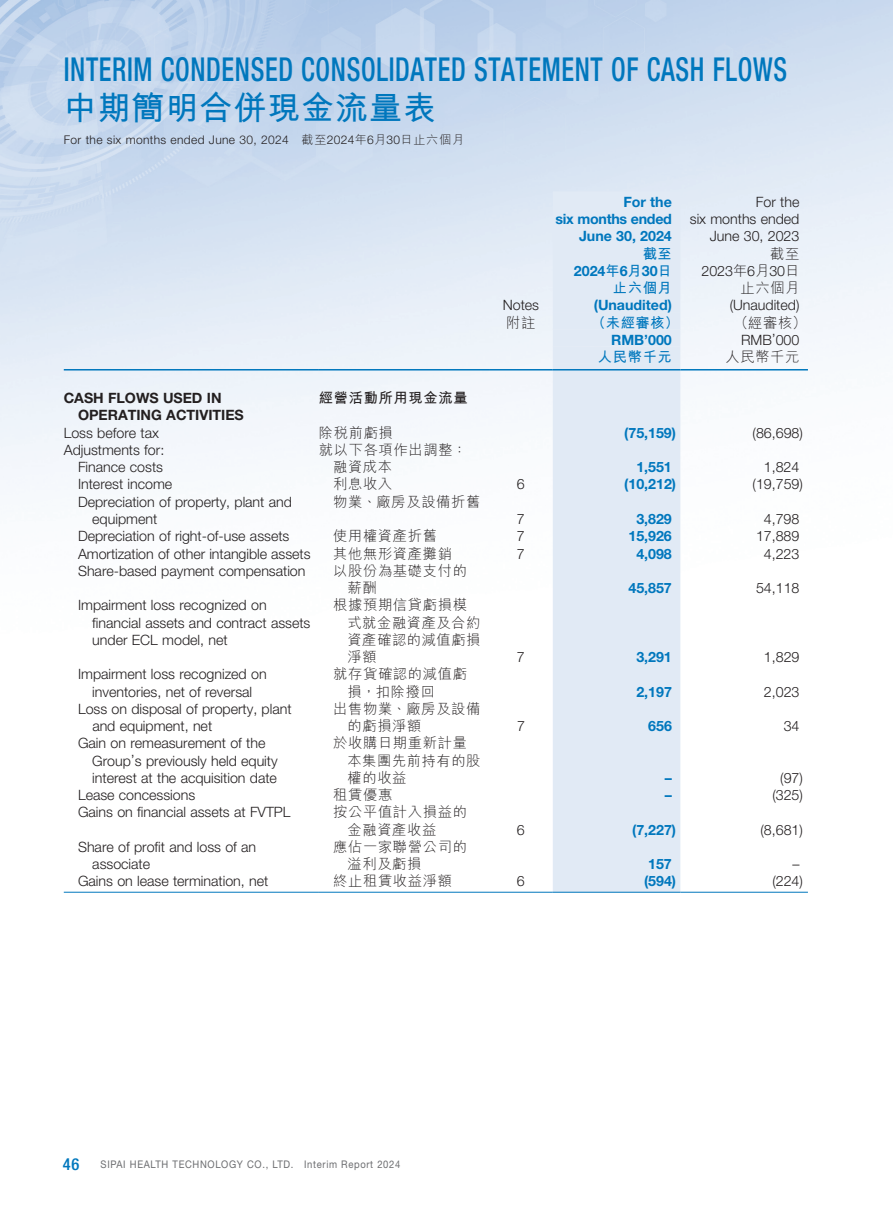
<style>
.page{position:relative;width:893px;height:1212px;background:#fff}
.page>*{position:absolute;margin:0;border:0;box-sizing:border-box;transform-origin:0 0}
.t1{font:500 condensed 33px "Helvetica Neue LT Std";letter-spacing:.025em;color:#0077bd;scale:.8 1}
.t2{font:700 33px "M Hei HK";letter-spacing:.03em;color:#0077bd}
.t3{font:500 condensed 16.5px "Helvetica Neue LT Std";color:#0077bd}
.t4{font:300 14.25px/17.2px "Helvetica Neue LT Std";color:#231f20}
.t5{font:300 14.25px/17.2px "M Hei HK";letter-spacing:.05em;color:#231f20}
.t6{font:700 14.25px/17.2px "Helvetica Neue LT Std";color:#0077bd;text-align:right}
.t7{font:700 14.25px/17.2px "Helvetica Neue LT Std";color:#231f20}
.t8{font:700 14.25px "M Hei HK";letter-spacing:.05em;color:#0077bd}
.t9{font:700 14.25px "M Hei HK";letter-spacing:.05em;color:#231f20}
.t10{font:300 12px "Helvetica Neue LT Std";letter-spacing:.03em;color:#231f20}
.t11{font:10.5px "Helvetica Neue LT Std";letter-spacing:.07em;color:#6c6d70;scale:.9 1}
.s1{font-family:"M Hei HK"}
</style>
<div class="page">
<div style="left:553px;top:191px;width:127px;height:701px;background:#e1eaf5"></div>
<div style="left:553px;top:312px;width:127px;height:52px;background:#e1eaf5"></div>
<hr style="left:64px;top:369px;width:255px;height:1px;background:#0077bd">
<hr style="left:319px;top:369px;width:170px;height:1px;background:#0077bd">
<hr style="left:489px;top:369px;width:64px;height:1px;background:#0077bd">
<hr style="left:553px;top:369px;width:127px;height:1px;background:#0077bd">
<hr style="left:680px;top:369px;width:128px;height:1px;background:#0077bd">
<hr style="left:64px;top:892px;width:255px;height:1px;background:#0077bd">
<hr style="left:319px;top:892px;width:170px;height:1px;background:#0077bd">
<hr style="left:489px;top:892px;width:64px;height:1px;background:#0077bd">
<hr style="left:553px;top:892px;width:127px;height:1px;background:#0077bd">
<hr style="left:680px;top:892px;width:128px;height:1px;background:#0077bd">
<h1 class="t1" style="left:64px;top:50px;width:906px">INTERIM CONDENSED CONSOLIDATED STATEMENT OF CASH FLOWS</h1>
<h1 class="t2" style="left:64px;top:84px;width:374px">中期簡明合併現金流量表</h1>
<p class="t10" style="left:64px;top:133px;width:402px">For the six months ended June 30, 2024 <span class="s1">截至</span>2024<span class="s1">年</span>6<span class="s1">月</span>30<span class="s1">日止六個月</span></p>
<p class="t6" style="left:555px;top:193px;width:118px">For the<br>six months ended<br>June 30, 2024</p>
<p class="t4" style="left:690px;top:193px;width:111px;text-align:right">For the<br>six months ended<br>June 30, 2023</p>
<p class="t8" style="left:643px;top:243px;width:31px">截至</p>
<p class="t6" style="left:574px;top:262px;width:99px">2024<span class="s1">年</span>6<span class="s1">月</span>30<span class="s1">日</span></p>
<p class="t8" style="left:613px;top:277px;width:61px">止六個月</p>
<p class="t5" style="left:770px;top:245px;width:31px">截至</p>
<p class="t4" style="left:701px;top:262px;width:99px">2023<span class="s1">年</span>6<span class="s1">月</span>30<span class="s1">日</span></p>
<p class="t5" style="left:740px;top:279px;width:61px">止六個月</p>
<p class="t4" style="left:503px;top:296px;width:38px">Notes</p>
<p class="t6" style="left:594px;top:296px;width:80px">(Unaudited)</p>
<p class="t4" style="left:730px;top:296px;width:71px">(Unaudited)</p>
<p class="t5" style="left:506px;top:314px;width:31px">附註</p>
<p class="t8" style="left:591px;top:312px;width:89px">（未經審核）</p>
<p class="t5" style="left:734px;top:314px;width:74px">（經審核）</p>
<p class="t6" style="left:611px;top:331px;width:62px">RMB’000</p>
<p class="t4" style="left:741px;top:331px;width:60px">RMB’000</p>
<p class="t8" style="left:598px;top:347px;width:75px">人民幣千元</p>
<p class="t5" style="left:725px;top:348px;width:75px">人民幣千元</p>
<p class="t7" style="left:78px;top:389px;width:167px;text-indent:-14px">CASH FLOWS USED IN<br>OPERATING ACTIVITIES</p>
<p class="t9" style="left:319px;top:388px;width:150px">經營活動所用現金流量</p>
<p class="t4" style="left:64px;top:424px;width:97px">Loss before tax</p>
<p class="t5" style="left:319px;top:424px;width:75px">除稅前虧損</p>
<p class="t6" style="left:624px;top:424px;width:53px">(75,159)</p>
<p class="t4" style="left:753px;top:424px;width:52px">(86,698)</p>
<p class="t4" style="left:64px;top:441px;width:102px">Adjustments for:</p>
<p class="t5" style="left:319px;top:441px;width:149px">就以下各項作出調整：</p>
<p class="t4" style="left:78px;top:458px;width:87px">Finance costs</p>
<p class="t5" style="left:333px;top:458px;width:61px">融資成本</p>
<p class="t6" style="left:636px;top:458px;width:37px">1,551</p>
<p class="t4" style="left:764px;top:458px;width:37px">1,824</p>
<p class="t4" style="left:78px;top:475px;width:96px">Interest income</p>
<p class="t5" style="left:333px;top:475px;width:61px">利息收入</p>
<p class="t4" style="left:517px;top:475px;width:9px">6</p>
<p class="t6" style="left:624px;top:475px;width:53px">(10,212)</p>
<p class="t4" style="left:753px;top:475px;width:52px">(19,759)</p>
<p class="t4" style="left:92px;top:493px;width:201px;text-indent:-14px">Depreciation of property, plant and equipment</p>
<p class="t5" style="left:333px;top:493px;width:149px">物業、廠房及設備折舊</p>
<p class="t4" style="left:517px;top:510px;width:9px">7</p>
<p class="t6" style="left:636px;top:510px;width:37px">3,829</p>
<p class="t4" style="left:764px;top:510px;width:37px">4,798</p>
<p class="t4" style="left:78px;top:527px;width:213px">Depreciation of right-of-use assets</p>
<p class="t5" style="left:333px;top:527px;width:105px">使用權資產折舊</p>
<p class="t4" style="left:517px;top:527px;width:9px">7</p>
<p class="t6" style="left:628px;top:527px;width:45px">15,926</p>
<p class="t4" style="left:756px;top:527px;width:45px">17,889</p>
<p class="t4" style="left:78px;top:544px;width:234px">Amortization of other intangible assets</p>
<p class="t5" style="left:333px;top:544px;width:120px">其他無形資產攤銷</p>
<p class="t4" style="left:517px;top:544px;width:9px">7</p>
<p class="t6" style="left:636px;top:544px;width:37px">4,098</p>
<p class="t4" style="left:764px;top:544px;width:37px">4,223</p>
<p class="t4" style="left:78px;top:562px;width:229px">Share-based payment compensation</p>
<p class="t5" style="left:347px;top:562px;width:121px;text-indent:-14px">以股份為基礎支付的薪酬</p>
<p class="t6" style="left:628px;top:579px;width:45px">45,857</p>
<p class="t4" style="left:756px;top:579px;width:45px">54,118</p>
<p class="t4" style="left:92px;top:596px;width:220px;text-indent:-14px">Impairment loss recognized on financial assets and contract assets under ECL model, net</p>
<p class="t5" style="left:347px;top:596px;width:135px;text-indent:-14px">根據預期信貸虧損模式就金融資產及合約資產確認的減值虧損淨額</p>
<p class="t4" style="left:78px;top:665px;width:190px;text-align:center">Impairment loss recognized on inventories, net of reversal</p>
<p class="t5" style="left:347px;top:665px;width:121px;text-indent:-14px">就存貨確認的減值虧損，扣除撥回</p>
<p class="t4" style="left:92px;top:700px;width:201px;text-indent:-14px">Loss on disposal of property, plant and equipment, net</p>
<p class="t5" style="left:347px;top:700px;width:134px;text-indent:-14px">出售物業、廠房及設備的虧損淨額</p>
<p class="t4" style="left:92px;top:734px;width:187px;text-indent:-14px">Gain on remeasurement of the<br>Group’s previously held equity interest at the acquisition date</p>
<p class="t5" style="left:347px;top:734px;width:135px;text-indent:-14px">於收購日期重新計量本集團先前持有的股權的收益</p>
<p class="t4" style="left:517px;top:648px;width:9px">7</p>
<p class="t6" style="left:636px;top:648px;width:37px">3,291</p>
<p class="t4" style="left:764px;top:648px;width:37px">1,829</p>
<p class="t6" style="left:636px;top:682px;width:37px">2,197</p>
<p class="t4" style="left:764px;top:683px;width:37px">2,023</p>
<p class="t4" style="left:517px;top:717px;width:9px">7</p>
<p class="t6" style="left:648px;top:717px;width:25px">656</p>
<p class="t4" style="left:784px;top:717px;width:17px">34</p>
<p class="t6" style="left:665px;top:769px;width:9px">–</p>
<p class="t4" style="left:780px;top:769px;width:24px">(97)</p>
<p class="t4" style="left:78px;top:786px;width:119px">Lease concessions</p>
<p class="t5" style="left:333px;top:786px;width:61px">租賃優惠</p>
<p class="t6" style="left:665px;top:786px;width:9px">–</p>
<p class="t4" style="left:772px;top:786px;width:32px">(325)</p>
<p class="t4" style="left:78px;top:803px;width:214px">Gains on financial assets at FVTPL</p>
<p class="t5" style="left:347px;top:803px;width:121px;text-indent:-14px">按公平值計入損益的金融資產收益</p>
<p class="t4" style="left:517px;top:821px;width:9px">6</p>
<p class="t6" style="left:632px;top:821px;width:45px">(7,227)</p>
<p class="t4" style="left:761px;top:821px;width:44px">(8,681)</p>
<p class="t4" style="left:92px;top:838px;width:165px;text-indent:-14px">Share of profit and loss of an associate</p>
<p class="t5" style="left:347px;top:838px;width:121px;text-indent:-14px">應佔一家聯營公司的溢利及虧損</p>
<p class="t6" style="left:648px;top:855px;width:25px">157</p>
<p class="t4" style="left:792px;top:855px;width:9px">–</p>
<p class="t4" style="left:78px;top:872px;width:192px">Gains on lease termination, net</p>
<p class="t5" style="left:333px;top:872px;width:120px">終止租賃收益淨額</p>
<p class="t4" style="left:517px;top:872px;width:9px">6</p>
<p class="t6" style="left:644px;top:872px;width:34px">(594)</p>
<p class="t4" style="left:772px;top:872px;width:32px">(224)</p>
<p class="t3" style="left:63px;top:1154px;width:18px">46</p>
<p class="t11" style="left:101px;top:1158px;width:335px">SIPAI HEALTH TECHNOLOGY CO., LTD. Interim Report 2024</p>
</div>
